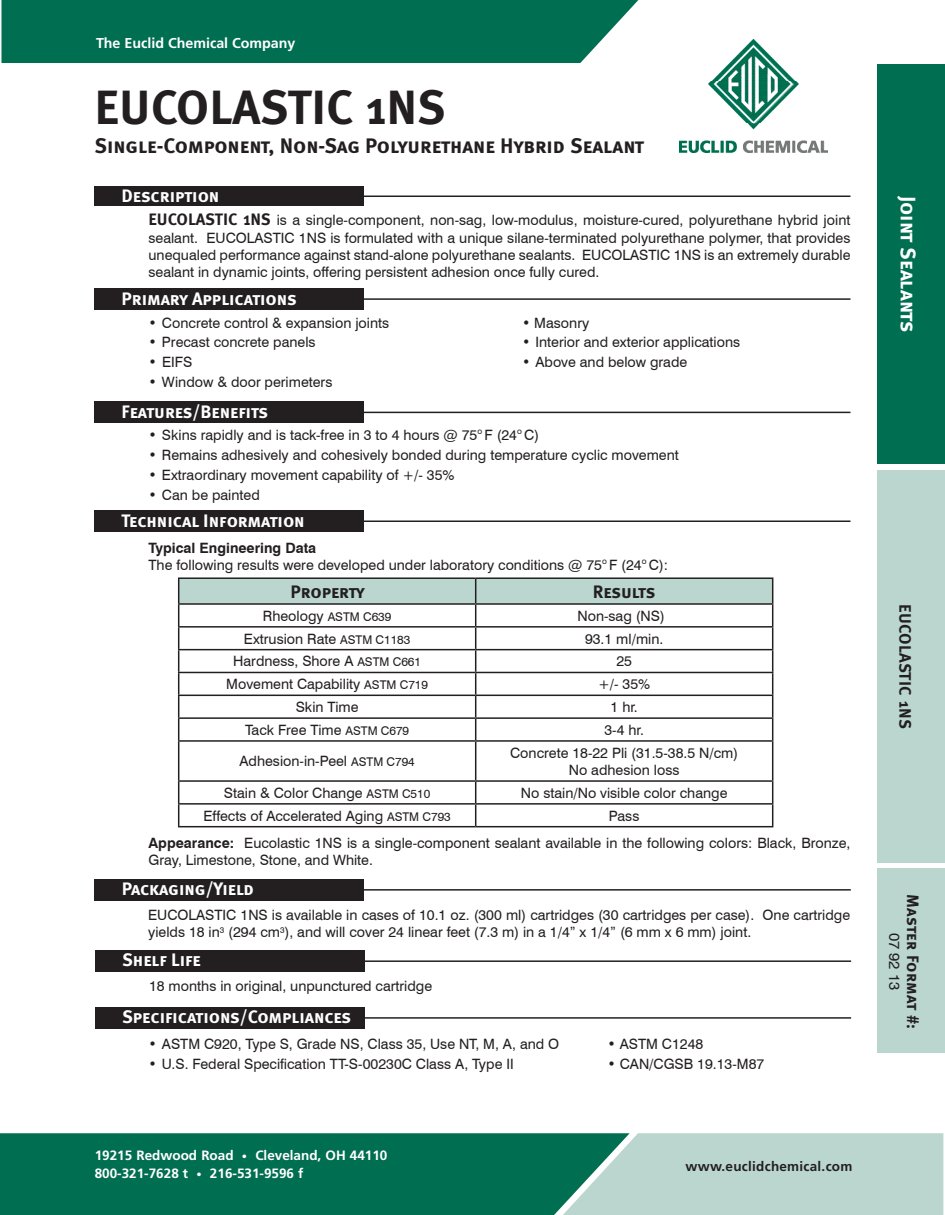
<style>
.page{position:relative;width:945px;height:1215px;background:#fff}
.page>*{position:absolute;margin:0;border:0;box-sizing:border-box;transform-origin:0 0}
.Heading_1{font:48px "Meta Bold Caps";color:#231f20}
.Heading_2{font:21px "Meta Bold Caps";color:#231f20}
.Heading_1-2{font:21px "Meta Bold Caps";color:#fff}
.SubHeading{font:18px "Meta Bold Caps";color:#fff}
.SubHeading-2{font:18px "Meta Bold Caps";letter-spacing:-.01em;color:#231f20}
.Side_Bar_Heading{font:16.5px "Meta Bold Caps";letter-spacing:.01em;color:#231f20}
.SideBar_Subhead{font:16.5px "Meta Bold Caps";letter-spacing:.02em;color:#231f20}
.Side_Bar_Heading-2{font:15px "Swiss 721 BT";color:#231f20}
.Body_Copy{font:14.25px/17.2px "Swiss 721 BT";color:#231f20;text-align:justify}
.Bullet_Copy{font:14.25px "Swiss 721 BT";color:#231f20}
.SubHeading-3{font:14.25px/17.2px "Swiss 721 BT";color:#231f20;text-align:center}
.Technical_Tabs{font:14.25px/17.2px "Swiss 721 BT";color:#231f20}
.t1{font:700 14.25px "Frutiger LT Std";color:#fff}
.Technical_Tabs-2{font:700 14.25px "Swiss 721 BT";color:#231f20}
.t2{font:700 13.5px "Frutiger LT Std";color:#fff}
.t3{font:700 13.5px "Frutiger LT Std";letter-spacing:.02em;color:#231f20}
.s1{font-family:"Meta Bold Caps";font-size:16.5px}
.s2{font-family:"Meta Bold Caps";font-size:18.15px}
.s3{font-size:12px}
.s4{color:#fff}
.s5{font-weight:700}
.s6{font-size:10.5px}
</style>
<div class="page">
<div style="left:878px;top:869px;width:67px;height:184px;background:#bad6cf"></div>
<div style="left:878px;top:470px;width:67px;height:392px;background:#bad6cf"></div>
<div style="left:878px;top:64px;width:67px;height:400px;background:#006e51"></div>
<img style="left:680px;top:40px;width:148px;height:112px">
<div style="left:1px;top:0;width:637px;height:63px;background:#006e51"></div>
<div style="left:630px;top:1133px;width:313px;height:82px;background:#bad6ce"></div>
<div style="left:0;top:1133px;width:630px;height:82px;background:#006e51"></div>
<div style="left:94px;top:186px;width:270px;height:20px;background:#231f20"></div>
<hr style="left:353px;top:196px;width:497px;height:1px;background:#231f20">
<div style="left:94px;top:288px;width:270px;height:22px;background:#231f20"></div>
<hr style="left:353px;top:298px;width:497px;height:2px;background:#231f20">
<div style="left:94px;top:402px;width:270px;height:21px;background:#231f20"></div>
<hr style="left:353px;top:412px;width:497px;height:1px;background:#231f20">
<div style="left:94px;top:510px;width:270px;height:22px;background:#231f20"></div>
<hr style="left:353px;top:521px;width:497px;height:1px;background:#231f20">
<svg style="left:179px;top:742px;width:593px;height:84px"></svg>
<hr style="left:178px;top:740px;width:298px;height:2px;background:#231f20">
<hr style="left:178px;top:742px;width:1px;height:38px;background:#231f20">
<hr style="left:476px;top:740px;width:297px;height:2px;background:#231f20">
<hr style="left:475px;top:742px;width:1px;height:38px;background:#231f20">
<hr style="left:772px;top:742px;width:1px;height:38px;background:#231f20">
<hr style="left:178px;top:780px;width:298px;height:2px;background:#231f20">
<hr style="left:476px;top:780px;width:297px;height:2px;background:#231f20">
<hr style="left:178px;top:803px;width:298px;height:2px;background:#231f20">
<svg style="left:178px;top:782px;width:1px;height:44px"></svg>
<hr style="left:476px;top:803px;width:297px;height:2px;background:#231f20">
<svg style="left:475px;top:782px;width:1px;height:44px"></svg>
<svg style="left:772px;top:782px;width:1px;height:44px"></svg>
<hr style="left:178px;top:826px;width:298px;height:1px;background:#231f20">
<hr style="left:476px;top:826px;width:297px;height:1px;background:#231f20">
<hr style="left:178px;top:577px;width:298px;height:2px;background:#231f20">
<svg style="left:178px;top:578px;width:595px;height:162px"></svg>
<hr style="left:476px;top:577px;width:297px;height:2px;background:#231f20">
<hr style="left:476px;top:603px;width:297px;height:2px;background:#231f20">
<div style="left:94px;top:879px;width:270px;height:22px;background:#231f20"></div>
<hr style="left:354px;top:889px;width:497px;height:2px;background:#231f20">
<div style="left:95px;top:950px;width:270px;height:22px;background:#231f20"></div>
<hr style="left:354px;top:960px;width:497px;height:2px;background:#231f20">
<div style="left:95px;top:1007px;width:270px;height:22px;background:#231f20"></div>
<hr style="left:354px;top:1017px;width:497px;height:2px;background:#231f20">
<p class="t1" style="left:96px;top:34px;width:201px">The Euclid Chemical Company</p>
<p class="Heading_1" style="left:94px;top:79px;width:353px">EUCOLASTIC 1NS</p>
<p class="Heading_2" style="left:94px;top:133px;width:551px">Single-Component, Non-Sag Polyurethane Hybrid Sealant</p>
<p class="SubHeading" style="left:122px;top:185px;width:99px">Description</p>
<p class="Body_Copy" style="left:148px;top:212px;width:703px"><span class="s1">EUCOLASTIC</span> <span class="s2">1</span><span class="s1">NS</span> is a single-component, non-sag, low-modulus, moisture-cured, polyurethane hybrid joint sealant. EUCOLASTIC 1NS is formulated with a unique silane-terminated polyurethane polymer, that provides unequaled performance against stand-alone polyurethane sealants. EUCOLASTIC 1NS is an extremely durable sealant in dynamic joints, offering persistent adhesion once fully cured.</p>
<p class="SubHeading" style="left:122px;top:288px;width:177px">Primary Applications</p>
<p class="Bullet_Copy" style="left:148px;top:314px;width:242px">• Concrete control &amp; expansion joints</p>
<p class="Bullet_Copy" style="left:148px;top:334px;width:169px">• Precast concrete panels</p>
<p class="Bullet_Copy" style="left:148px;top:354px;width:45px">• EIFS</p>
<p class="Bullet_Copy" style="left:148px;top:374px;width:185px">• Window &amp; door perimeters</p>
<p class="Bullet_Copy" style="left:522px;top:314px;width:69px">• Masonry</p>
<p class="Bullet_Copy" style="left:522px;top:334px;width:220px">• Interior and exterior applications</p>
<p class="Bullet_Copy" style="left:522px;top:354px;width:167px">• Above and below grade</p>
<p class="SubHeading" style="left:122px;top:401px;width:148px">Features/Benefits</p>
<p class="Bullet_Copy" style="left:148px;top:427px;width:392px">• Skins rapidly and is tack-free in 3 to 4 hours @ 75<sup>o</sup> F (24<sup>o</sup> C)</p>
<p class="Bullet_Copy" style="left:148px;top:447px;width:532px">• Remains adhesively and cohesively bonded during temperature cyclic movement</p>
<p class="Bullet_Copy" style="left:148px;top:467px;width:308px">• Extraordinary movement capability of +/- 35%</p>
<p class="Bullet_Copy" style="left:148px;top:486px;width:113px">• Can be painted</p>
<p class="SubHeading" style="left:122px;top:510px;width:185px">Technical Information</p>
<p class="Technical_Tabs-2" style="left:148px;top:539px;width:169px">Typical Engineering Data</p>
<p class="Technical_Tabs" style="left:148px;top:556px;width:521px">The following results were developed under laboratory conditions @ 75<sup>o</sup> F (24<sup>o</sup> C):</p>
<p class="SubHeading-2" style="left:290px;top:581px;width:76px">Property</p>
<p class="SubHeading-2" style="left:593px;top:581px;width:64px">Results</p>
<p class="SubHeading-3" style="left:263px;top:607px;width:130px">Rheology <span class="s3">ASTM C639</span></p>
<p class="SubHeading-3" style="left:567px;top:607px;width:116px"><span class="s4">N</span>Non-sag (NS)<span class="s4">on</span></p>
<p class="SubHeading-3" style="left:244px;top:630px;width:168px">Extrusion Rate <span class="s3">ASTM C1183</span></p>
<p class="SubHeading-3" style="left:585px;top:630px;width:80px">93.1 ml/min.</p>
<p class="SubHeading-3" style="left:233px;top:653px;width:189px">Hardness, Shore A <span class="s3">ASTM C661</span></p>
<p class="SubHeading-3" style="left:616px;top:653px;width:17px">25</p>
<p class="SubHeading-3" style="left:226px;top:676px;width:203px">Movement Capability <span class="s3">ASTM C719</span></p>
<p class="SubHeading-3" style="left:598px;top:676px;width:54px">+/- 35%</p>
<p class="SubHeading-3" style="left:296px;top:698px;width:64px">Skin Time</p>
<p class="SubHeading-3" style="left:611px;top:698px;width:29px">1 hr.</p>
<p class="SubHeading-3" style="left:245px;top:721px;width:166px">Tack Free Time <span class="s3">ASTM C679</span></p>
<p class="SubHeading-3" style="left:604px;top:721px;width:41px">3-4 hr.</p>
<p class="SubHeading-3" style="left:239px;top:753px;width:177px">Adhesion-in-Peel <span class="s3">ASTM C794</span></p>
<p class="SubHeading-3" style="left:510px;top:744px;width:230px">Concrete 18-22 Pli (31.5-38.5 N/cm)<br>No adhesion loss</p>
<p class="SubHeading-3" style="left:224px;top:784px;width:208px">Stain &amp; Color Change <span class="s3">ASTM C510</span></p>
<p class="SubHeading-3" style="left:521px;top:784px;width:208px">No stain/No visible color change</p>
<p class="SubHeading-3" style="left:204px;top:807px;width:249px">Effects of Accelerated Aging <span class="s3">ASTM C793</span></p>
<p class="SubHeading-3" style="left:609px;top:807px;width:32px">Pass</p>
<p class="Technical_Tabs" style="left:148px;top:834px;width:704px"><span class="s5">Appearance:</span> Eucolastic 1NS is a single-component sealant available in the following colors: Black, Bronze,<br>Gray, Limestone, Stone, and White.</p>
<p class="SubHeading" style="left:122px;top:878px;width:134px">Packaging/Yield</p>
<p class="Body_Copy" style="left:148px;top:906px;width:703px">EUCOLASTIC 1NS is available in cases of 10.1 oz. (300 ml) cartridges (30 cartridges per case). One cartridge yields 18 in<sup>3</sup> (294 cm<sup>3</sup>), and will cover 24 linear feet (7.3 m) in a 1/4” x 1/4” (6 mm x 6 mm) joint.</p>
<p class="SubHeading" style="left:122px;top:950px;width:80px">Shelf Life</p>
<p class="Body_Copy" style="left:149px;top:978px;width:285px">18 months in original, unpunctured cartridge</p>
<p class="SubHeading" style="left:122px;top:1006px;width:231px">Specifications/Compliances</p>
<p class="Bullet_Copy" style="left:148px;top:1035px;width:412px">• ASTM C920, Type S, Grade NS, Class 35, Use NT, M, A, and O</p>
<p class="Bullet_Copy" style="left:607px;top:1035px;width:97px">• ASTM C1248</p>
<p class="Bullet_Copy" style="left:148px;top:1055px;width:367px">• U.S. Federal Specification TT-S-00230C Class A, Type II</p>
<p class="Bullet_Copy" style="left:607px;top:1055px;width:158px">• CAN/CGSB 19.13-M87</p>
<p class="t2" style="left:95px;top:1148px;width:294px">19215 Redwood Road <span class="s6">•</span> Cleveland, OH 44110</p>
<p class="t2" style="left:95px;top:1166px;width:210px">800-321-7628 t <span class="s6">•</span> 216-531-9596 f</p>
<p class="t3" style="left:686px;top:1158px;width:168px">www.euclidchemical.com</p>
<p class="Heading_1-2" style="left:920px;top:196px;width:138px;rotate:90deg">Joint Sealants</p>
<p class="SideBar_Subhead" style="left:915px;top:604px;width:127px;rotate:90deg">EUCOLASTIC 1NS</p>
<p class="Side_Bar_Heading" style="left:923px;top:894px;width:137px;rotate:90deg">Master Format #:</p>
<p class="Side_Bar_Heading-2" style="left:904px;top:933px;width:59px;rotate:90deg">07 92 13</p>
</div>
